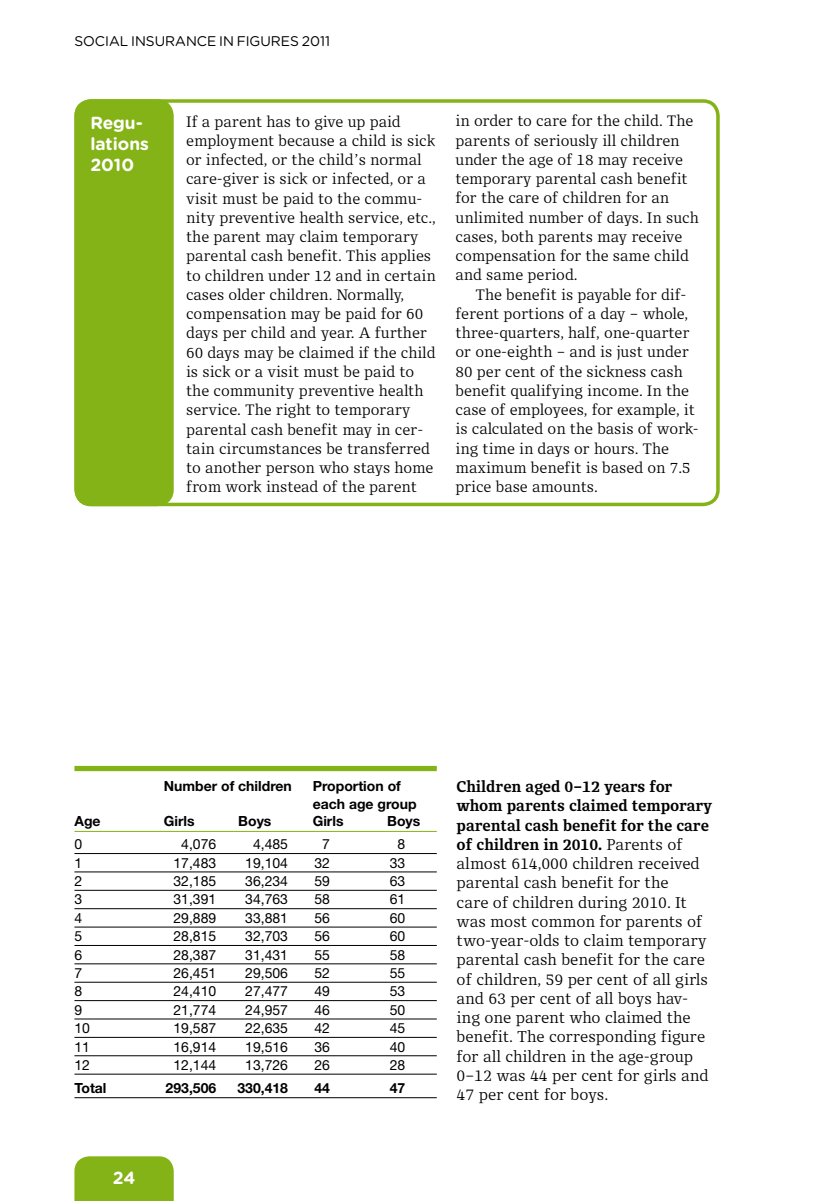
<style>
.page{position:relative;width:819px;height:1201px;background:#fff}
.page>*{position:absolute;margin:0;border:0;box-sizing:border-box;transform-origin:0 0}
.t1{font:700 17.5px/21px "Gotham Rounded FK";color:#fff}
.t2{font:15.75px/19.2px "New Libris Serif";color:#000}
.t3{font:15.22px/19.2px "New Libris Serif";color:#000}
.t4{font:14px "Helvetica Neue LT Std";color:#000}
.t5{font:700 14px/17.5px "Helvetica Neue LT Std";color:#000}
.t6{font:14px "Gotham Rounded FK";color:#000}
.s1{font-weight:700}
</style>
<div class="page">
<div style="left:74px;top:1156px;width:100px;height:44px;background:#84b317"></div>
<div style="left:74px;top:766px;width:363px;height:5px;background:#84b317"></div>
<hr style="left:74px;top:831px;width:363px;height:1px;background:#84b317">
<hr style="left:74px;top:853px;width:363px;height:1px;background:#000">
<hr style="left:74px;top:871px;width:363px;height:1px;background:#000">
<hr style="left:74px;top:890px;width:363px;height:1px;background:#000">
<hr style="left:74px;top:908px;width:363px;height:1px;background:#000">
<hr style="left:74px;top:926px;width:363px;height:1px;background:#000">
<hr style="left:74px;top:945px;width:363px;height:1px;background:#000">
<hr style="left:74px;top:963px;width:363px;height:1px;background:#000">
<hr style="left:74px;top:982px;width:363px;height:1px;background:#000">
<hr style="left:74px;top:1000px;width:363px;height:1px;background:#000">
<hr style="left:74px;top:1018px;width:363px;height:1px;background:#000">
<hr style="left:74px;top:1037px;width:363px;height:1px;background:#000">
<hr style="left:74px;top:1055px;width:363px;height:1px;background:#000">
<hr style="left:74px;top:1073px;width:363px;height:1px;background:#000">
<hr style="left:74px;top:1097px;width:363px;height:1px;background:#000">
<div style="left:76px;top:101px;width:96px;height:403px;background:#84b317;border-radius:15px"></div>
<div style="left:74px;top:99px;width:100px;height:407px;border:4px solid #84b317;border-radius:15px"></div>
<div style="left:74px;top:99px;width:645px;height:407px;border:4px solid #84b317;border-radius:15px"></div>
<p class="t6" style="left:74px;top:31px;width:257px">SOCIAL INSURANCE IN FIGURES 2011</p>
<p class="t1" style="left:90px;top:112px;width:60px">Regu&shy;lations<br>2010</p>
<p class="t3" style="left:186px;top:112px;width:251px">If a parent has to give up paid employment because a child is sick or infected, or the child’s normal care-giver is sick or infected, or a visit must be paid to the commu&shy;nity preventive health service, etc., the parent may claim temporary parental cash benefit. This applies to children under 12 and in certain cases older children. Normally, compensation may be paid for 60 days per child and year. A further<br>60 days may be claimed if the child is sick or a visit must be paid to the community preventive health service. The right to temporary parental cash benefit may in cer&shy;tain circumstances be transferred to another person who stays home from work instead of the parent</p>
<p class="t3" style="left:455px;top:111px;width:245px">in order to care for the child. The parents of seriously ill children under the age of 18 may receive temporary parental cash benefit for the care of children for an unlimited number of days. In such cases, both parents may receive compensation for the same child and same period.</p>
<p class="t3" style="left:455px;top:285px;width:244px;text-indent:20px">The benefit is payable for dif&shy;ferent portions of a day – whole, three-quarters, half, one-quarter or one-eighth – and is just under<br>80 per cent of the sickness cash benefit qualifying income. In the case of employees, for example, it is calculated on the basis of work&shy;ing time in days or hours. The maximum benefit is based on 7.5 price base amounts.</p>
<p class="t5" style="left:164px;top:777px;width:130px">Number of children</p>
<p class="t5" style="left:313px;top:777px;width:105px">Proportion of each age group</p>
<p class="t5" style="left:74px;top:812px;width:28px">Age</p>
<p class="t5" style="left:164px;top:812px;width:32px">Girls</p>
<p class="t5" style="left:238px;top:812px;width:35px">Boys</p>
<p class="t5" style="left:313px;top:812px;width:32px">Girls</p>
<p class="t5" style="left:387px;top:812px;width:35px">Boys</p>
<p class="t4" style="left:74px;top:836px;width:9px">0</p>
<p class="t4" style="left:181px;top:836px;width:37px">4,076</p>
<p class="t4" style="left:253px;top:836px;width:37px">4,485</p>
<p class="t4" style="left:322px;top:836px;width:9px">7</p>
<p class="t4" style="left:397px;top:836px;width:9px">8</p>
<p class="t4" style="left:74px;top:854px;width:9px">1</p>
<p class="t4" style="left:173px;top:854px;width:44px">17,483</p>
<p class="t4" style="left:245px;top:854px;width:44px">19,104</p>
<p class="t4" style="left:314px;top:854px;width:17px">32</p>
<p class="t4" style="left:390px;top:854px;width:17px">33</p>
<p class="t4" style="left:74px;top:872px;width:9px">2</p>
<p class="t4" style="left:173px;top:872px;width:44px">32,185</p>
<p class="t4" style="left:245px;top:872px;width:44px">36,234</p>
<p class="t4" style="left:314px;top:872px;width:17px">59</p>
<p class="t4" style="left:390px;top:872px;width:17px">63</p>
<p class="t4" style="left:74px;top:891px;width:9px">3</p>
<p class="t4" style="left:173px;top:891px;width:44px">31,391</p>
<p class="t4" style="left:245px;top:891px;width:44px">34,763</p>
<p class="t4" style="left:314px;top:891px;width:17px">58</p>
<p class="t4" style="left:390px;top:891px;width:17px">61</p>
<p class="t4" style="left:74px;top:909px;width:9px">4</p>
<p class="t4" style="left:173px;top:909px;width:44px">29,889</p>
<p class="t4" style="left:245px;top:909px;width:44px">33,881</p>
<p class="t4" style="left:314px;top:909px;width:17px">56</p>
<p class="t4" style="left:390px;top:909px;width:17px">60</p>
<p class="t4" style="left:74px;top:928px;width:9px">5</p>
<p class="t4" style="left:173px;top:928px;width:44px">28,815</p>
<p class="t4" style="left:245px;top:928px;width:44px">32,703</p>
<p class="t4" style="left:314px;top:928px;width:17px">56</p>
<p class="t4" style="left:390px;top:928px;width:17px">60</p>
<p class="t4" style="left:74px;top:946px;width:9px">6</p>
<p class="t4" style="left:173px;top:946px;width:44px">28,387</p>
<p class="t4" style="left:245px;top:946px;width:44px">31,431</p>
<p class="t4" style="left:314px;top:946px;width:17px">55</p>
<p class="t4" style="left:390px;top:946px;width:17px">58</p>
<p class="t4" style="left:74px;top:964px;width:9px">7</p>
<p class="t4" style="left:173px;top:964px;width:44px">26,451</p>
<p class="t4" style="left:245px;top:964px;width:44px">29,506</p>
<p class="t4" style="left:314px;top:964px;width:17px">52</p>
<p class="t4" style="left:390px;top:964px;width:17px">55</p>
<p class="t4" style="left:74px;top:983px;width:9px">8</p>
<p class="t4" style="left:173px;top:983px;width:44px">24,410</p>
<p class="t4" style="left:245px;top:983px;width:44px">27,477</p>
<p class="t4" style="left:314px;top:983px;width:17px">49</p>
<p class="t4" style="left:390px;top:983px;width:17px">53</p>
<p class="t4" style="left:74px;top:1001px;width:9px">9</p>
<p class="t4" style="left:173px;top:1001px;width:44px">21,774</p>
<p class="t4" style="left:245px;top:1001px;width:44px">24,957</p>
<p class="t4" style="left:314px;top:1001px;width:17px">46</p>
<p class="t4" style="left:390px;top:1001px;width:17px">50</p>
<p class="t4" style="left:74px;top:1019px;width:17px">10</p>
<p class="t4" style="left:173px;top:1019px;width:44px">19,587</p>
<p class="t4" style="left:245px;top:1019px;width:44px">22,635</p>
<p class="t4" style="left:314px;top:1019px;width:17px">42</p>
<p class="t4" style="left:390px;top:1019px;width:17px">45</p>
<p class="t4" style="left:74px;top:1038px;width:17px">11</p>
<p class="t4" style="left:173px;top:1038px;width:44px">16,914</p>
<p class="t4" style="left:245px;top:1038px;width:44px">19,516</p>
<p class="t4" style="left:314px;top:1038px;width:17px">36</p>
<p class="t4" style="left:390px;top:1038px;width:17px">40</p>
<p class="t4" style="left:74px;top:1056px;width:17px">12</p>
<p class="t4" style="left:173px;top:1056px;width:44px">12,144</p>
<p class="t4" style="left:245px;top:1056px;width:44px">13,726</p>
<p class="t4" style="left:314px;top:1056px;width:17px">26</p>
<p class="t4" style="left:390px;top:1056px;width:17px">28</p>
<p class="t5" style="left:74px;top:1079px;width:34px">Total</p>
<p class="t5" style="left:166px;top:1079px;width:52px">293,506</p>
<p class="t5" style="left:237px;top:1079px;width:52px">330,418</p>
<p class="t5" style="left:314px;top:1079px;width:17px">44</p>
<p class="t5" style="left:390px;top:1079px;width:17px">47</p>
<p class="t1" style="left:113px;top:1166px;width:24px">24</p>
<p class="t2" style="left:456px;top:777px;width:257px"><span class="s1">Children aged 0–12 years for whom parents claimed temporary parental cash benefit for the care of children in 2010.</span> Parents of almost 614,000 children received parental cash benefit for the<br>care of children during 2010. It was most common for parents of two-year-olds to claim temporary parental cash benefit for the care of children, 59 per cent of all girls and 63 per cent of all boys hav&shy;ing one parent who claimed the benefit. The corresponding figure for all children in the age-group<br>0–12 was 44 per cent for girls and<br>47 per cent for boys.</p>
</div>
